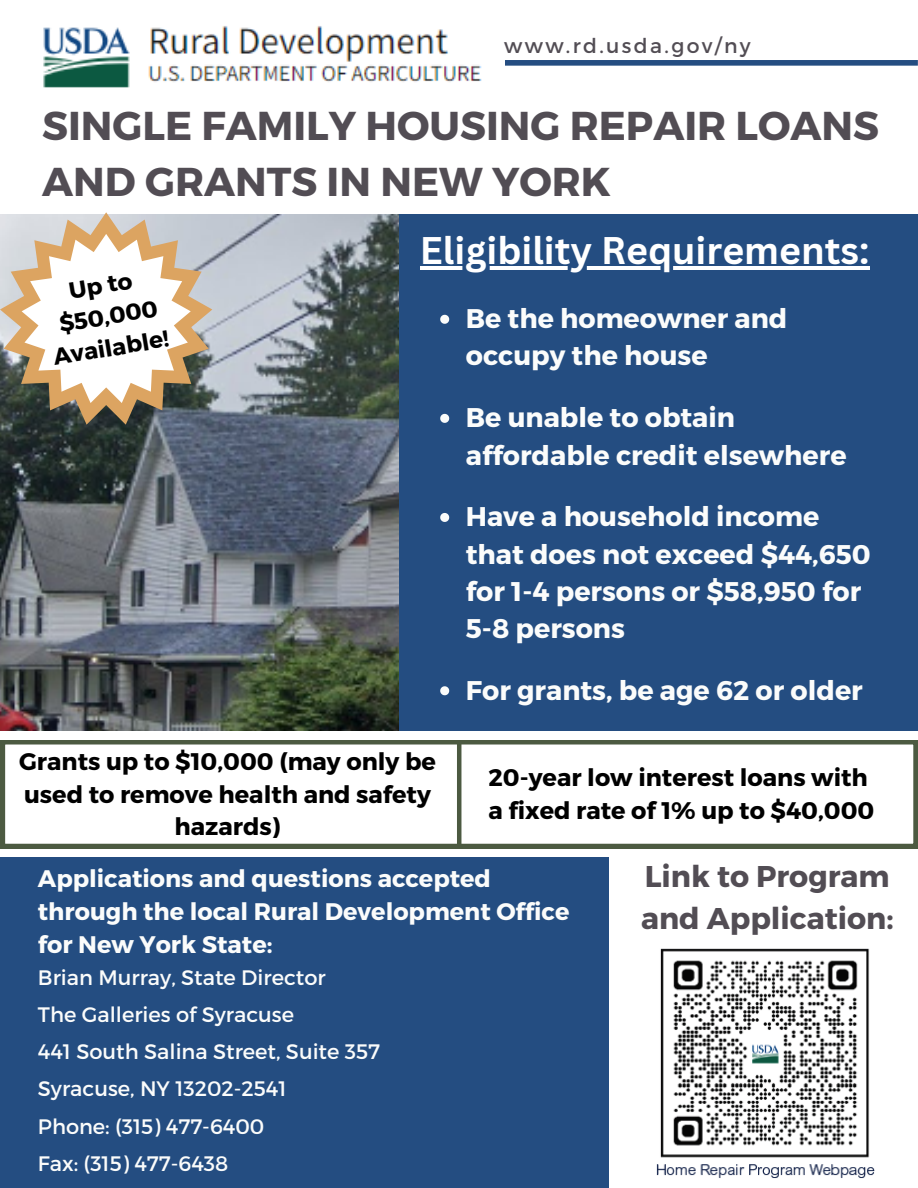
<style>
.page{position:relative;width:918px;height:1188px;background:#fff}
.page>*{position:absolute;margin:0;border:0;box-sizing:border-box;transform-origin:0 0}
.t1{font:700 40.2px/56.2px "Montserrat";color:#524d54}
.t2{font:700 37.5px "Canva Sans";color:#fff}
.t3{font:700 30px/41.7px "Montserrat";color:#524d54}
.t4{font:700 27px/37.2px "Montserrat";color:#fbfcfb}
.t5{font:700 24px/32.7px "Montserrat";color:#000;text-align:center}
.t6{font:700 24px/32.7px "Montserrat";color:#fbfcfb}
.t7{font:700 23.25px/31.5px "Montserrat";color:#000;text-align:center}
.t8{font:21px "Montserrat";color:#fbfcfb}
.t9{font:20.4px "Montserrat";letter-spacing:.115em;color:#524d54}
</style>
<div class="page">
<img style="left:656px;top:948px;width:219px;height:230px">
<img style="left:0;top:214px;width:399px;height:517px">
<div style="left:504px;top:60px;width:414px;height:6px;background:#244d81"></div>
<img style="left:43px;top:26px;width:462px;height:62px">
<div style="left:0;top:858px;width:608px;height:330px;background:#244d81"></div>
<div style="left:399px;top:214px;width:519px;height:517px;background:#244d81"></div>
<svg style="left:1px;top:740px;width:916px;height:108px"></svg>
<hr style="left:457px;top:740px;width:4px;height:104px;background:#4c5a41">
<svg style="left:0;top:212px;width:212px;height:213px;background:#a09c94"></svg>
<svg style="left:22px;top:234px;width:169px;height:169px"></svg>
<svg style="left:440px;top:315px;width:9px;height:9px"></svg>
<svg style="left:440px;top:414px;width:9px;height:9px"></svg>
<svg style="left:440px;top:513px;width:9px;height:9px"></svg>
<svg style="left:440px;top:686px;width:9px;height:9px"></svg>
<hr style="left:420px;top:266px;width:449px;height:4px;background:#fff">
<p class="t9" style="left:504px;top:32px;width:248px">www.rd.usda.gov/ny</p>
<p class="t1" style="left:42px;top:95px;width:838px">SINGLE FAMILY HOUSING REPAIR LOANS<br>AND GRANTS IN NEW YORK</p>
<p class="t7" style="left:41px;top:278px;width:119px;rotate:-9deg">Up to $50,000<br>Available!</p>
<p class="t2" style="left:420px;top:224px;width:451px">Eligibility Requirements:</p>
<p class="t4" style="left:466px;top:299px;width:323px">Be the homeowner and occupy the house</p>
<p class="t4" style="left:466px;top:398px;width:382px">Be unable to obtain affordable credit elsewhere</p>
<p class="t4" style="left:466px;top:497px;width:406px">Have a household income that does not exceed $44,650 for 1-4 persons or $58,950 for<br>5-8 persons</p>
<p class="t4" style="left:466px;top:670px;width:398px">For grants, be age 62 or older</p>
<p class="t5" style="left:19px;top:744px;width:418px">Grants up to $10,000 (may only be used to remove health and safety hazards)</p>
<h5 class="t5" style="left:489px;top:760px;width:387px;text-align:left">20-year low interest loans with a fixed rate of 1% up to $40,000</h5>
<p class="t6" style="left:38px;top:861px;width:533px">Applications and questions accepted through the local Rural Development Office for New York State:</p>
<p class="t8" style="left:38px;top:964px;width:289px">Brian Murray, State Director</p>
<h1 class="t8" style="left:38px;top:1001px;width:258px">The Galleries of Syracuse</h1>
<h5 class="t8" style="left:38px;top:1038px;width:344px">441 South Salina Street, Suite 357</h5>
<p class="t8" style="left:38px;top:1075px;width:250px">Syracuse, NY 13202-2541</p>
<h2 class="t8" style="left:38px;top:1112px;width:228px">Phone: (315) 477-6400</h2>
<p class="t8" style="left:38px;top:1150px;width:192px">Fax: (315) 477-6438</p>
<p class="t3" style="left:641px;top:854px;width:254px">Link to Program and Application:</p>
</div>
